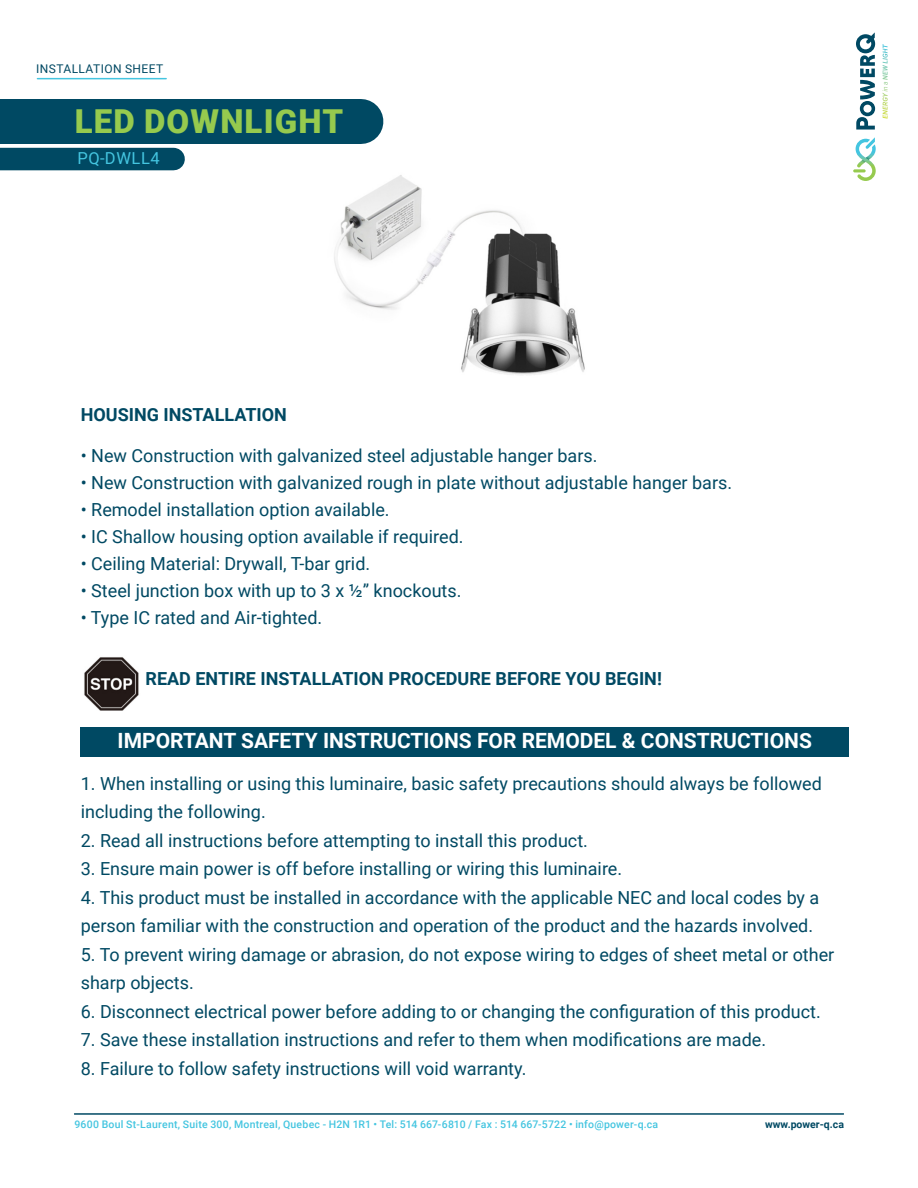
<style>
.page{position:relative;width:918px;height:1188px;background:#fff}
.page>*{position:absolute;margin:0;border:0;box-sizing:border-box;transform-origin:0 0}
.t1{font:900 33px "Roboto";letter-spacing:.035em;color:#96ca4e}
.t2{font:700 21px "Roboto";color:#fff}
.t3{font:18px/28.5px "Roboto";color:#004963}
.t4{font:700 18px "Roboto";color:#004963}
.t5{font:16.5px "Roboto";letter-spacing:.035em;color:#44c5e0}
.t6{font:12px "Roboto";letter-spacing:.035em;color:#004963}
.t7{font:500 10.5px "Roboto";letter-spacing:.02em;color:#44c5e0}
.t8{font:700 10.5px "Roboto";color:#004963}
</style>
<div class="page">
<hr style="left:37px;top:78px;width:129px;height:1px;background:#44c5e0">
<div style="left:0;top:99px;width:361px;height:45px;background:#004963"></div>
<div style="left:0;top:148px;width:174px;height:22px;background:#004963"></div>
<hr style="left:74px;top:1114px;width:770px;height:1px;background:#004963">
<svg style="left:856px;top:32px;width:19px;height:98px"></svg>
<svg style="left:853px;top:137px;width:23px;height:44px"></svg>
<svg style="left:883px;top:44px;width:5px;height:62px"></svg>
<div style="left:81px;top:727px;width:768px;height:30px;background:#004963"></div>
<img style="left:84px;top:657px;width:55px;height:54px">
<img style="left:334px;top:175px;width:251px;height:200px">
<p class="t6" style="left:36px;top:60px;width:129px">INSTALLATION SHEET</p>
<h1 class="t1" style="left:75px;top:98px;width:270px">LED DOWNLIGHT</h1>
<p class="t5" style="left:78px;top:147px;width:84px">PQ-DWLL4</p>
<p class="t4" style="left:81px;top:402px;width:208px">HOUSING INSTALLATION</p>
<p class="t3" style="left:81px;top:441px;width:518px">• New Construction with galvanized steel adjustable hanger bars.</p>
<p class="t3" style="left:81px;top:468px;width:653px">• New Construction with galvanized rough in plate without adjustable hanger bars.</p>
<p class="t3" style="left:81px;top:495px;width:310px">• Remodel installation option available.</p>
<p class="t3" style="left:81px;top:522px;width:384px">• IC Shallow housing option available if required.</p>
<p class="t3" style="left:81px;top:549px;width:291px">• Ceiling Material: Drywall, T-bar grid.</p>
<p class="t3" style="left:81px;top:576px;width:382px">• Steel junction box with up to 3 x ½” knockouts.</p>
<p class="t3" style="left:81px;top:603px;width:243px">• Type IC rated and Air-tighted.</p>
<p class="t4" style="left:146px;top:666px;width:518px">READ ENTIRE INSTALLATION PROCEDURE BEFORE YOU BEGIN!</p>
<p class="t2" style="left:118px;top:726px;width:696px">IMPORTANT SAFETY INSTRUCTIONS FOR REMODEL &amp; CONSTRUCTIONS</p>
<p class="t3" style="left:81px;top:769px;width:743px">1. When installing or using this luminaire, basic safety precautions should always be followed including the following.</p>
<p class="t3" style="left:81px;top:826px;width:509px">2. Read all instructions before attempting to install this product.</p>
<p class="t3" style="left:81px;top:854px;width:543px">3. Ensure main power is off before installing or wiring this luminaire.</p>
<p class="t3" style="left:81px;top:883px;width:740px">4. This product must be installed in accordance with the applicable NEC and local codes by a person familiar with the construction and operation of the product and the hazards involved.</p>
<p class="t3" style="left:81px;top:940px;width:755px">5. To prevent wiring damage or abrasion, do not expose wiring to edges of sheet metal or other sharp objects.</p>
<p class="t3" style="left:81px;top:997px;width:742px">6. Disconnect electrical power before adding to or changing the configuration of this product.</p>
<p class="t3" style="left:81px;top:1025px;width:687px">7. Save these installation instructions and refer to them when modifications are made.</p>
<p class="t3" style="left:81px;top:1054px;width:447px">8. Failure to follow safety instructions will void warranty.</p>
<p class="t7" style="left:74px;top:1117px;width:585px">9600 Boul St-Laurent, Suite 300, Montreal, Quebec - H2N 1R1 • Tel: 514 667-6810 / Fax : 514 667-5722 • info@power-q.ca</p>
<p class="t8" style="left:765px;top:1117px;width:80px">www.power-q.ca</p>
</div>
